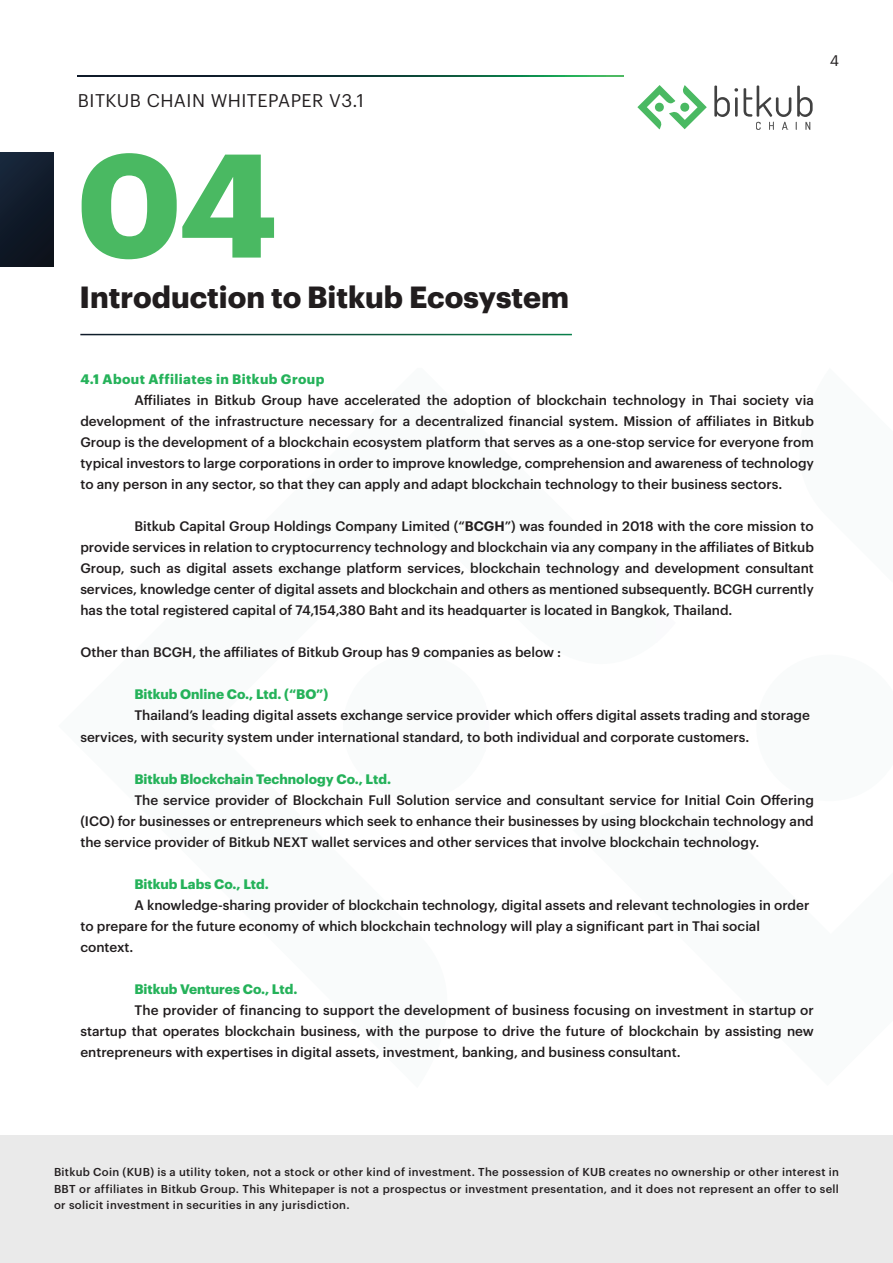
<style>
.page{position:relative;width:893px;height:1263px;background:#fff}
.page>*{position:absolute;margin:0;border:0;box-sizing:border-box;transform-origin:0 0}
.t1{font:700 144px "Graphik TH";color:#4ab962}
.t2{font:700 30px "Graphik TH";color:#211d1e}
.t3{font:18px "Graphik TH";letter-spacing:.025em;color:#231f20}
.t4{font:15px "Graphik TH";color:#231f20}
.t5{font:500 13.5px/21px "Graphik TH";color:#211d1e;text-align:justify}
.t6{font:700 13.5px "Graphik TH";color:#25b25a}
.t7{font:700 13.5px "Graphik TH";letter-spacing:.03em;color:#25b25a}
.t8{font:500 11.25px/16.5px "Graphik TH";letter-spacing:.03em;color:#231f20;text-align:justify}
.s1{font-weight:600}
</style>
<div class="page">
<div style="left:0;top:1135px;width:893px;height:128px;background:#eaeaea"></div>
<svg style="left:714px;top:86px;width:24px;height:31px"></svg>
<svg style="left:744px;top:85px;width:69px;height:45px"></svg>
<svg style="left:637px;top:85px;width:70px;height:44px"></svg>
<svg style="left:78px;top:75px;width:545px;height:2px"></svg>
<div style="left:0;top:152px;width:53px;height:115px;background:linear-gradient(to right,#131f2f,#0e1723)"></div>
<h3 class="t3" style="left:78px;top:87px;width:287px">BITKUB CHAIN WHITEPAPER V3.1</h3>
<h1 class="t1" style="left:76px;top:94px;width:202px">04</h1>
<h2 class="t2" style="left:79px;top:274px;width:491px">Introduction to Bitkub Ecosystem</h2>
<p class="t4" style="left:830px;top:50px;width:11px">4</p>
<p class="t7" style="left:80px;top:369px;width:246px">4.1 About Affiliates in Bitkub Group</p>
<p class="t5" style="left:80px;top:390px;width:735px;text-indent:54px">Affiliates in Bitkub Group have accelerated the adoption of blockchain technology in Thai society via development of the infrastructure necessary for a decentralized financial system. Mission of affiliates in Bitkub Group is the development of a blockchain ecosystem platform that serves as a one-stop service for everyone from typical investors to large corporations in order to improve knowledge, comprehension and awareness of technology to any person in any sector, so that they can apply and adapt blockchain technology to their business sectors.</p>
<p class="t5" style="left:80px;top:516px;width:735px;text-indent:54px">Bitkub Capital Group Holdings Company Limited (“<span class="s1">BCGH</span>”) was founded in 2018 with the core mission to provide services in relation to cryptocurrency technology and blockchain via any company in the affiliates of Bitkub Group, such as digital assets exchange platform services, blockchain technology and development consultant services, knowledge center of digital assets and blockchain and others as mentioned subsequently. BCGH currently has the total registered capital of 74,154,380 Baht and its headquarter is located in Bangkok, Thailand.</p>
<p class="t5" style="left:80px;top:642px;width:482px">Other than BCGH, the affiliates of Bitkub Group has 9 companies as below :</p>
<p class="t6" style="left:134px;top:684px;width:195px">Bitkub Online Co., Ltd. (“BO”)</p>
<p class="t5" style="left:80px;top:705px;width:731px;text-indent:54px">Thailand’s leading digital assets exchange service provider which offers digital assets trading and storage services, with security system under international standard, to both individual and corporate customers.</p>
<p class="t6" style="left:134px;top:768px;width:258px">Bitkub Blockchain Technology Co., Ltd.</p>
<p class="t5" style="left:80px;top:789px;width:735px;text-indent:54px">The service provider of Blockchain Full Solution service and consultant service for Initial Coin Offering (ICO) for businesses or entrepreneurs which seek to enhance their businesses by using blockchain technology and the service provider of Bitkub NEXT wallet services and other services that involve blockchain technology.</p>
<p class="t6" style="left:134px;top:873px;width:136px">Bitkub Labs Co., Ltd.</p>
<p class="t5" style="left:80px;top:895px;width:730px;text-align:left;text-indent:54px">A knowledge-sharing provider of blockchain technology, digital assets and relevant technologies in order to prepare for the future economy of which blockchain technology will play a significant part in Thai social context.</p>
<p class="t6" style="left:134px;top:978px;width:165px">Bitkub Ventures Co., Ltd.</p>
<p class="t5" style="left:80px;top:1000px;width:735px;text-indent:54px">The provider of financing to support the development of business focusing on investment in startup or startup that operates blockchain business, with the purpose to drive the future of blockchain by assisting new entrepreneurs with expertises in digital assets, investment, banking, and business consultant.</p>
<p class="t8" style="left:54px;top:1164px;width:787px">Bitkub Coin (KUB) is a utility token, not a stock or other kind of investment. The possession of KUB creates no ownership or other interest in BBT or affiliates in Bitkub Group. This Whitepaper is not a prospectus or investment presentation, and it does not represent an offer to sell or solicit investment in securities in any jurisdiction.</p>
</div>
